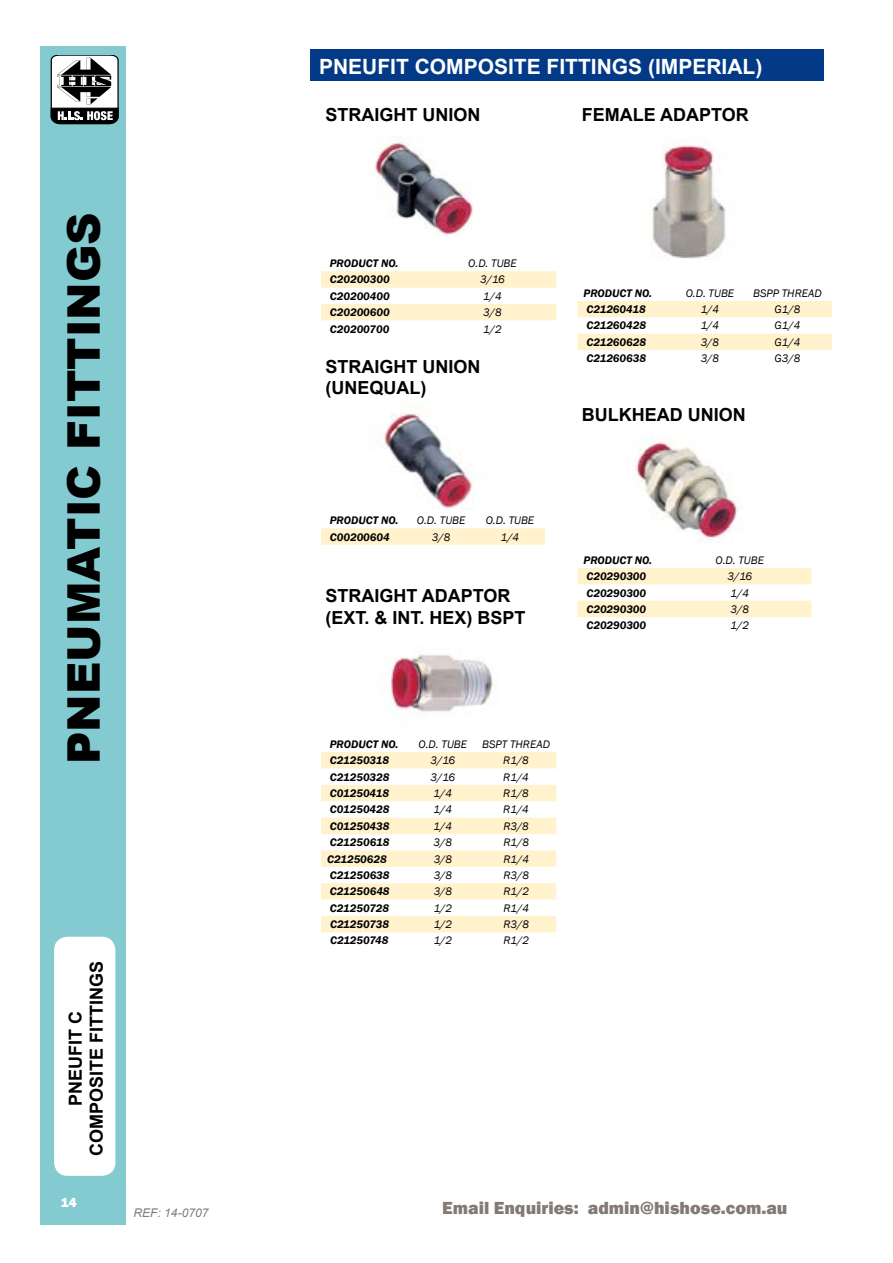
<style>
.page{position:relative;width:893px;height:1263px;background:#fff}
.page>*{position:absolute;margin:0;border:0;box-sizing:border-box;transform-origin:0 0}
.t1{font:900 45px "Arial";color:#000}
.t2{font:700 21px "Arial";color:#fff}
.t3{font:700 18px/21.6px "Arial";color:#020203}
.t4{font:700 18px/21px "Arial";color:#000;text-align:center}
.t5{font:800 18px "Franklin Gothic";color:#847a75}
.t6{font:800 13.5px "Franklin Gothic";color:#fff}
.t7{font:italic 12px "Arial";color:#847a75}
.t8{font:italic 600 11.25px "Franklin Gothic";color:#000}
.t9{font:italic 11.25px "Franklin Gothic";color:#000}
</style>
<div class="page">
<div style="left:40px;top:46px;width:85px;height:1179px;background:#84cad1"></div>
<div style="left:54px;top:937px;width:61px;height:239px;background:#fff;border-radius:14px"></div>
<svg style="left:51px;top:55px;width:68px;height:69px;background:#8b8c8c"></svg>
<svg style="left:578px;top:301px;width:254px;height:49px"></svg>
<svg style="left:578px;top:568px;width:233px;height:49px"></svg>
<svg style="left:321px;top:271px;width:235px;height:49px"></svg>
<svg style="left:321px;top:528px;width:224px;height:17px;background:#fff2ce"></svg>
<svg style="left:321px;top:752px;width:235px;height:180px"></svg>
<img style="left:375px;top:137px;width:98px;height:98px">
<img style="left:383px;top:413px;width:90px;height:96px">
<img style="left:391px;top:654px;width:102px;height:58px">
<img style="left:652px;top:141px;width:74px;height:118px">
<img style="left:635px;top:438px;width:105px;height:103px">
<div style="left:310px;top:50px;width:514px;height:31px;background:#023a88"></div>
<h2 class="t2" style="left:319px;top:52px;width:445px">PNEUFIT COMPOSITE FITTINGS (IMPERIAL)</h2>
<h3 class="t4" style="left:325px;top:105px;width:156px">STRAIGHT UNION</h3>
<h3 class="t3" style="left:582px;top:105px;width:169px">FEMALE ADAPTOR</h3>
<h1 class="t1" style="left:51px;top:764px;width:553px;rotate:-90deg">PNEUMATIC FITTINGS</h1>
<h3 class="t4" style="left:65px;top:1156px;width:197px;rotate:-90deg">PNEUFIT C<br>COMPOSITE FITTINGS</h3>
<p class="t6" style="left:61px;top:1193px;width:17px">14</p>
<p class="t8" style="left:330px;top:256px;width:70px">PRODUCT NO.</p>
<p class="t9" style="left:468px;top:256px;width:50px">O.D. TUBE</p>
<p class="t8" style="left:330px;top:272px;width:61px">C20200300</p>
<p class="t9" style="left:480px;top:273px;width:26px">3/16</p>
<p class="t8" style="left:330px;top:289px;width:61px">C20200400</p>
<p class="t9" style="left:483px;top:289px;width:20px">1/4</p>
<p class="t8" style="left:330px;top:305px;width:61px">C20200600</p>
<p class="t9" style="left:483px;top:305px;width:20px">3/8</p>
<p class="t8" style="left:330px;top:321px;width:61px">C20200700</p>
<p class="t9" style="left:483px;top:322px;width:20px">1/2</p>
<h3 class="t3" style="left:325px;top:356px;width:156px">STRAIGHT UNION (UNEQUAL)</h3>
<p class="t8" style="left:330px;top:513px;width:70px">PRODUCT NO.</p>
<p class="t9" style="left:417px;top:513px;width:50px">O.D. TUBE</p>
<p class="t9" style="left:486px;top:513px;width:50px">O.D. TUBE</p>
<p class="t8" style="left:330px;top:529px;width:61px">C00200604</p>
<p class="t9" style="left:432px;top:530px;width:20px">3/8</p>
<p class="t9" style="left:501px;top:530px;width:20px">1/4</p>
<h3 class="t3" style="left:325px;top:586px;width:202px">STRAIGHT ADAPTOR (EXT. &amp; INT. HEX) BSPT</h3>
<p class="t8" style="left:584px;top:286px;width:70px">PRODUCT NO.</p>
<p class="t9" style="left:686px;top:286px;width:50px">O.D. TUBE</p>
<p class="t9" style="left:753px;top:286px;width:70px">BSPP THREAD</p>
<p class="t8" style="left:586px;top:302px;width:61px">C21260418</p>
<p class="t9" style="left:701px;top:302px;width:20px">1/4</p>
<p class="t9" style="left:774px;top:302px;width:27px">G1/8</p>
<p class="t8" style="left:586px;top:318px;width:61px">C21260428</p>
<p class="t9" style="left:701px;top:319px;width:20px">1/4</p>
<p class="t9" style="left:774px;top:319px;width:27px">G1/4</p>
<p class="t8" style="left:586px;top:335px;width:61px">C21260628</p>
<p class="t9" style="left:701px;top:335px;width:20px">3/8</p>
<p class="t9" style="left:774px;top:335px;width:27px">G1/4</p>
<p class="t8" style="left:586px;top:351px;width:61px">C21260638</p>
<p class="t9" style="left:701px;top:351px;width:20px">3/8</p>
<p class="t9" style="left:774px;top:351px;width:27px">G3/8</p>
<h3 class="t3" style="left:582px;top:404px;width:165px">BULKHEAD UNION</h3>
<p class="t8" style="left:584px;top:553px;width:70px">PRODUCT NO.</p>
<p class="t9" style="left:715px;top:553px;width:50px">O.D. TUBE</p>
<p class="t8" style="left:586px;top:569px;width:61px">C20290300</p>
<p class="t9" style="left:727px;top:569px;width:26px">3/16</p>
<p class="t8" style="left:586px;top:585px;width:61px">C20290300</p>
<p class="t9" style="left:730px;top:586px;width:20px">1/4</p>
<p class="t8" style="left:586px;top:602px;width:61px">C20290300</p>
<p class="t9" style="left:730px;top:602px;width:20px">3/8</p>
<p class="t8" style="left:586px;top:618px;width:61px">C20290300</p>
<p class="t9" style="left:730px;top:618px;width:20px">1/2</p>
<p class="t8" style="left:330px;top:737px;width:70px">PRODUCT NO.</p>
<p class="t9" style="left:419px;top:737px;width:50px">O.D. TUBE</p>
<p class="t9" style="left:482px;top:737px;width:69px">BSPT THREAD</p>
<p class="t8" style="left:330px;top:753px;width:61px">C21250318</p>
<p class="t9" style="left:430px;top:753px;width:26px">3/16</p>
<p class="t9" style="left:503px;top:753px;width:27px">R1/8</p>
<p class="t8" style="left:330px;top:770px;width:61px">C21250328</p>
<p class="t9" style="left:431px;top:770px;width:26px">3/16</p>
<p class="t9" style="left:503px;top:770px;width:27px">R1/4</p>
<p class="t8" style="left:330px;top:786px;width:61px">C01250418</p>
<p class="t9" style="left:434px;top:786px;width:20px">1/4</p>
<p class="t9" style="left:503px;top:786px;width:27px">R1/8</p>
<p class="t8" style="left:330px;top:802px;width:61px">C01250428</p>
<p class="t9" style="left:434px;top:802px;width:20px">1/4</p>
<p class="t9" style="left:503px;top:802px;width:27px">R1/4</p>
<p class="t8" style="left:330px;top:819px;width:61px">C01250438</p>
<p class="t9" style="left:434px;top:819px;width:20px">1/4</p>
<p class="t9" style="left:503px;top:819px;width:27px">R3/8</p>
<p class="t8" style="left:330px;top:835px;width:61px">C21250618</p>
<p class="t9" style="left:434px;top:835px;width:20px">3/8</p>
<p class="t9" style="left:503px;top:835px;width:27px">R1/8</p>
<p class="t8" style="left:327px;top:851px;width:61px">C21250628</p>
<p class="t9" style="left:434px;top:852px;width:20px">3/8</p>
<p class="t9" style="left:503px;top:852px;width:27px">R1/4</p>
<p class="t8" style="left:330px;top:868px;width:61px">C21250638</p>
<p class="t9" style="left:434px;top:868px;width:20px">3/8</p>
<p class="t9" style="left:503px;top:868px;width:27px">R3/8</p>
<p class="t8" style="left:330px;top:884px;width:61px">C21250648</p>
<p class="t9" style="left:434px;top:884px;width:20px">3/8</p>
<p class="t9" style="left:503px;top:884px;width:27px">R1/2</p>
<p class="t8" style="left:330px;top:901px;width:61px">C21250728</p>
<p class="t9" style="left:434px;top:901px;width:20px">1/2</p>
<p class="t9" style="left:503px;top:901px;width:27px">R1/4</p>
<p class="t8" style="left:330px;top:917px;width:61px">C21250738</p>
<p class="t9" style="left:434px;top:917px;width:20px">1/2</p>
<p class="t9" style="left:503px;top:917px;width:27px">R3/8</p>
<p class="t8" style="left:330px;top:933px;width:60px">C21250748</p>
<p class="t9" style="left:434px;top:934px;width:20px">1/2</p>
<p class="t9" style="left:503px;top:934px;width:27px">R1/2</p>
<p class="t7" style="left:134px;top:1205px;width:76px">REF: 14-0707</p>
<h3 class="t5" style="left:442px;top:1196px;width:347px">Email Enquiries: admin@hishose.com.au</h3>
</div>
